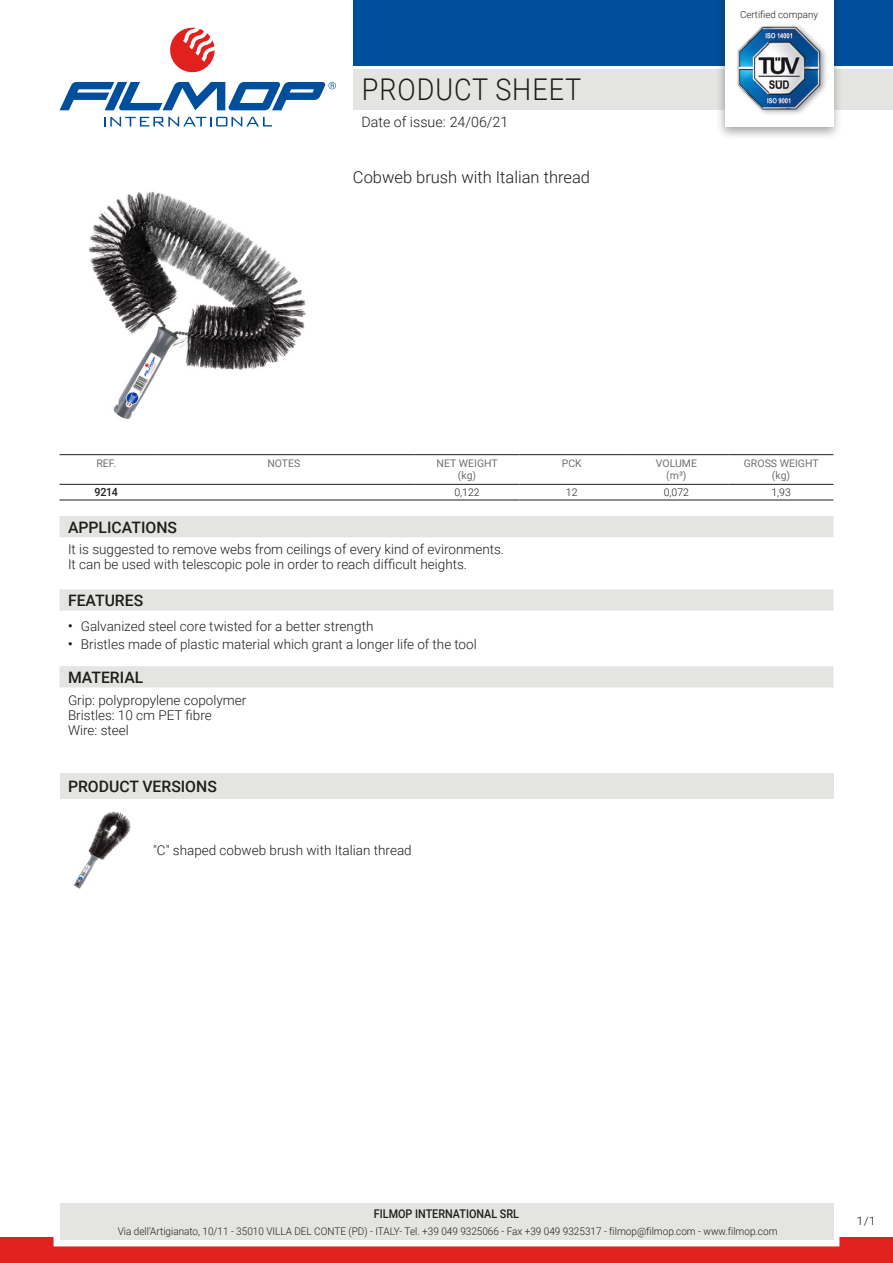
<style>
.page{position:relative;width:893px;height:1263px;background:#fff}
.page>*{position:absolute;margin:0;border:0;box-sizing:border-box;transform-origin:0 0}
.t1{font:300 30px "Roboto";letter-spacing:.035em;color:#1d1d1b;scale:.9 1}
.t2{font:300 16.5px "Roboto";color:#1d1d1b}
.t3{font:500 15.75px "Roboto";color:#1d1d1b}
.t4{font:300 14.25px "Roboto";color:#1d1d1b}
.t5{font:300 13.5px/15px "Roboto";color:#1d1d1b}
.t6{font:500 12px "Roboto";color:#1d1d1b;scale:.9 1}
.t7{font:300 11.55px "Roboto";color:#1d1d1b;scale:1.11 1}
.t8{font:500 11.25px "Roboto";color:#1d1d1b;scale:.95 1}
.t9{font:300 10.5px "Roboto";color:#1d1d1b;scale:.95 1}
.t10{font:10.5px/12px "Roboto";color:#70706f;text-align:center}
.t11{font:300 10.5px "Roboto";color:#1d1d1b}
.t12{font:300 9.75px "Roboto";color:#1d1d1b}
</style>
<div class="page">
<div style="left:353px;top:69px;width:540px;height:40px;background:#e4e4e3"></div>
<svg style="left:170px;top:28px;width:45px;height:45px"></svg>
<svg style="left:105px;top:117px;width:167px;height:9px"></svg>
<svg style="left:60px;top:82px;width:276px;height:28px"></svg>
<div style="left:353px;top:0;width:540px;height:66px;background:#004f9c"></div>
<div style="left:716px;top:0;width:127px;height:141px;background:#1d1d1b;opacity:.4"></div>
<div style="left:725px;top:0;width:108px;height:127px;background:#fff"></div>
<img style="left:737px;top:25px;width:89px;height:89px">
<div style="left:0;top:1237px;width:893px;height:26px;background:#e1211e"></div>
<div style="left:54px;top:1197px;width:785px;height:49px;border:12px solid #fff"></div>
<div style="left:60px;top:1203px;width:773px;height:37px;background:#e4e4e3"></div>
<img style="left:89px;top:191px;width:217px;height:228px">
<hr style="left:60px;top:454px;width:93px;height:1px;background:#1d1d1b">
<hr style="left:153px;top:454px;width:262px;height:1px;background:#1d1d1b">
<hr style="left:415px;top:454px;width:104px;height:1px;background:#1d1d1b">
<hr style="left:519px;top:454px;width:105px;height:1px;background:#1d1d1b">
<hr style="left:624px;top:454px;width:105px;height:1px;background:#1d1d1b">
<hr style="left:729px;top:454px;width:104px;height:1px;background:#1d1d1b">
<hr style="left:60px;top:484px;width:93px;height:1px;background:#1d1d1b">
<hr style="left:60px;top:500px;width:93px;height:1px;background:#1d1d1b">
<hr style="left:153px;top:484px;width:262px;height:1px;background:#1d1d1b">
<hr style="left:153px;top:500px;width:262px;height:1px;background:#1d1d1b">
<hr style="left:415px;top:484px;width:104px;height:1px;background:#1d1d1b">
<hr style="left:415px;top:500px;width:104px;height:1px;background:#1d1d1b">
<hr style="left:519px;top:484px;width:105px;height:1px;background:#1d1d1b">
<hr style="left:519px;top:500px;width:105px;height:1px;background:#1d1d1b">
<hr style="left:624px;top:484px;width:105px;height:1px;background:#1d1d1b">
<hr style="left:624px;top:500px;width:105px;height:1px;background:#1d1d1b">
<hr style="left:729px;top:484px;width:104px;height:1px;background:#1d1d1b">
<hr style="left:729px;top:500px;width:104px;height:1px;background:#1d1d1b">
<div style="left:60px;top:516px;width:773px;height:21px;background:#e4e4e3"></div>
<div style="left:60px;top:589px;width:773px;height:22px;background:#e4e4e3"></div>
<div style="left:60px;top:666px;width:773px;height:21px;background:#e4e4e3"></div>
<div style="left:60px;top:773px;width:773px;height:26px;background:#e4e4e3"></div>
<img style="left:73px;top:811px;width:58px;height:78px">
<h1 class="t1" style="left:362px;top:69px;width:208px">Product sheet</h1>
<p class="t4" style="left:361px;top:111px;width:148px">Date of issue: 24/06/21</p>
<p class="t2" style="left:353px;top:165px;width:239px">Cobweb brush with Italian thread</p>
<p class="t12" style="left:740px;top:8px;width:79px">Certified company</p>
<p class="t10" style="left:96px;top:457px;width:21px">REF.</p>
<p class="t10" style="left:267px;top:457px;width:35px">NOTES</p>
<p class="t10" style="left:437px;top:457px;width:63px">NET WEIGHT (kg)</p>
<p class="t10" style="left:562px;top:457px;width:22px">PCK</p>
<p class="t10" style="left:656px;top:457px;width:43px">VOLUME (m³)</p>
<p class="t10" style="left:744px;top:457px;width:76px">GROSS WEIGHT (kg)</p>
<p class="t8" style="left:95px;top:484px;width:26px">9214</p>
<p class="t11" style="left:454px;top:485px;width:27px">0,122</p>
<p class="t11" style="left:566px;top:485px;width:13px">12</p>
<p class="t11" style="left:664px;top:485px;width:27px">0,072</p>
<p class="t11" style="left:771px;top:485px;width:21px">1,93</p>
<p class="t3" style="left:68px;top:516px;width:110px">APPLICATIONS</p>
<p class="t5" style="left:68px;top:542px;width:438px">It is suggested to remove webs from ceilings of every kind of evironments.<br>It can be used with telescopic pole in order to reach difficult heights.</p>
<p class="t3" style="left:68px;top:590px;width:77px">FEATURES</p>
<p class="t5" style="left:68px;top:618px;width:307px"><sup>•</sup> Galvanized steel core twisted for a better strength</p>
<p class="t5" style="left:68px;top:636px;width:410px"><sup>•</sup> Bristles made of plastic material which grant a longer life of the tool</p>
<p class="t3" style="left:68px;top:667px;width:77px">MATERIAL</p>
<p class="t5" style="left:68px;top:692px;width:180px">Grip: polypropylene copolymer<br>Bristles: 10 cm PET fibre<br>Wire: steel</p>
<p class="t3" style="left:68px;top:775px;width:150px">PRODUCT VERSIONS</p>
<p class="t5" style="left:153px;top:842px;width:260px">"C" shaped cobweb brush with Italian thread</p>
<p class="t6" style="left:374px;top:1206px;width:163px">FILMOP INTERNATIONAL SRL</p>
<p class="t9" style="left:118px;top:1223px;width:696px">Via dell’Artigianato, 10/11 - 35010 VILLA DEL CONTE (PD) - ITALY- Tel. +39 049 9325066 - Fax +39 049 9325317 - filmop@filmop.com - www.filmop.com</p>
<p class="t7" style="left:857px;top:1213px;width:19px">1/1</p>
</div>
